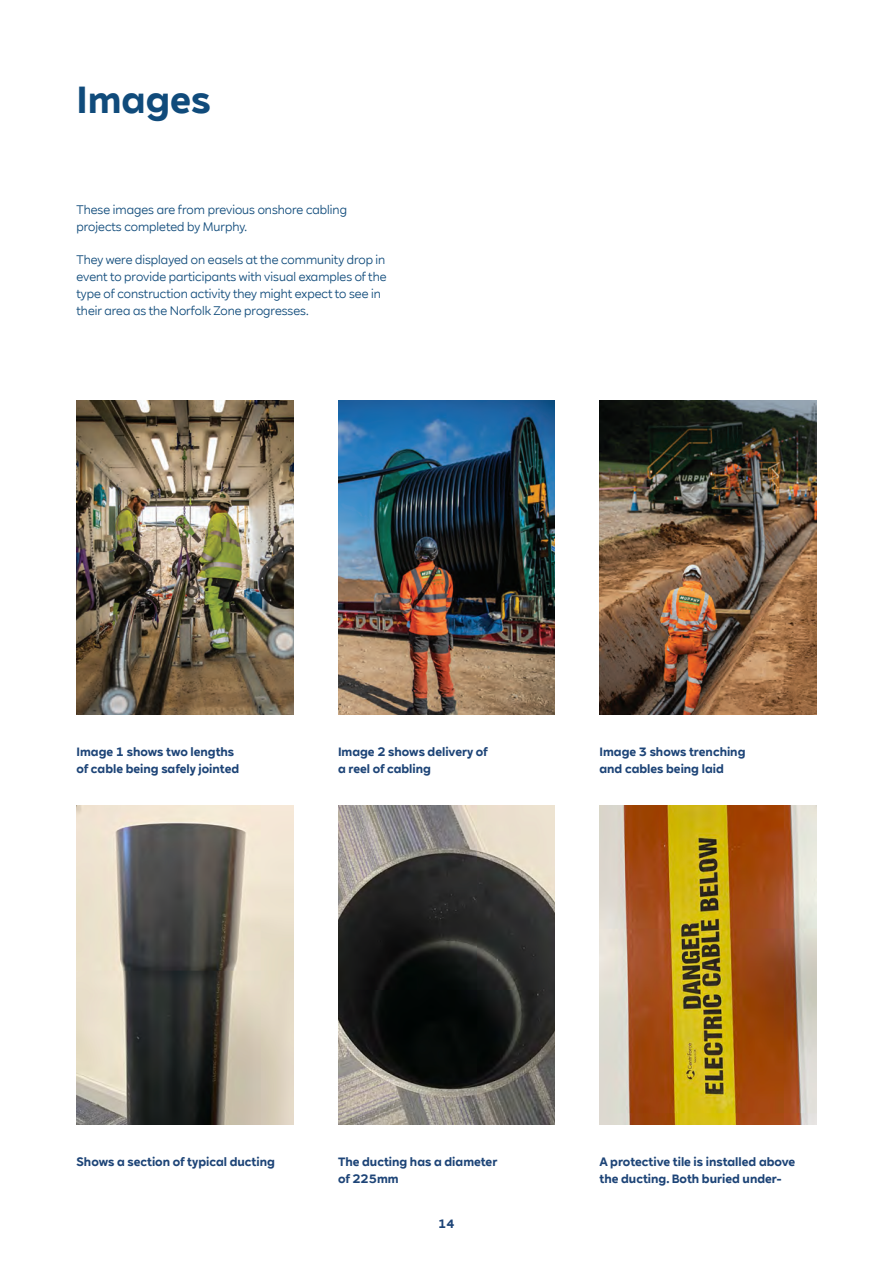
<style>
.page{position:relative;width:893px;height:1263px;background:#fff}
.page>*{position:absolute;margin:0;border:0;box-sizing:border-box;transform-origin:0 0}
.RWE_Headline_White{font:700 37.5px "RWE Sans";color:#104b7b}
.RWE_Headline_White-2{font:12px/16.8px "RWE Sans";color:#104b7b}
.RWE_Caption{font:700 12px/16.8px "RWE Sans";color:#1d4477}
</style>
<div class="page">
<img style="left:77px;top:806px;width:216px;height:319px">
<img style="left:338px;top:806px;width:217px;height:319px">
<img style="left:599px;top:806px;width:217px;height:319px">
<img style="left:77px;top:400px;width:216px;height:314px">
<img style="left:338px;top:400px;width:217px;height:314px">
<img style="left:599px;top:400px;width:217px;height:314px">
<p class="RWE_Headline_White" style="left:77px;top:76px;width:136px">Images</p>
<p class="RWE_Headline_White-2" style="left:77px;top:201px;width:272px">These images are from previous onshore cabling projects completed by Murphy.</p>
<p class="RWE_Headline_White-2" style="left:77px;top:252px;width:312px">They were displayed on easels at the community drop in event to provide participants with visual examples of the type of construction activity they might expect to see in their area as the Norfolk Zone progresses.</p>
<p class="RWE_Caption" style="left:77px;top:743px;width:164px">Image 1 shows two lengths of cable being safely jointed</p>
<p class="RWE_Caption" style="left:338px;top:743px;width:151px">Image 2 shows delivery of a reel of cabling</p>
<p class="RWE_Caption" style="left:599px;top:743px;width:147px">Image 3 shows trenching and cables being laid</p>
<p class="RWE_Caption" style="left:77px;top:1153px;width:200px">Shows a section of typical ducting</p>
<p class="RWE_Caption" style="left:338px;top:1153px;width:161px">The ducting has a diameter of 225mm</p>
<p class="RWE_Caption" style="left:599px;top:1153px;width:197px">A protective tile is installed above the ducting. Both buried under-</p>
<p class="RWE_Caption" style="left:438px;top:1215px;width:18px">14</p>
</div>
